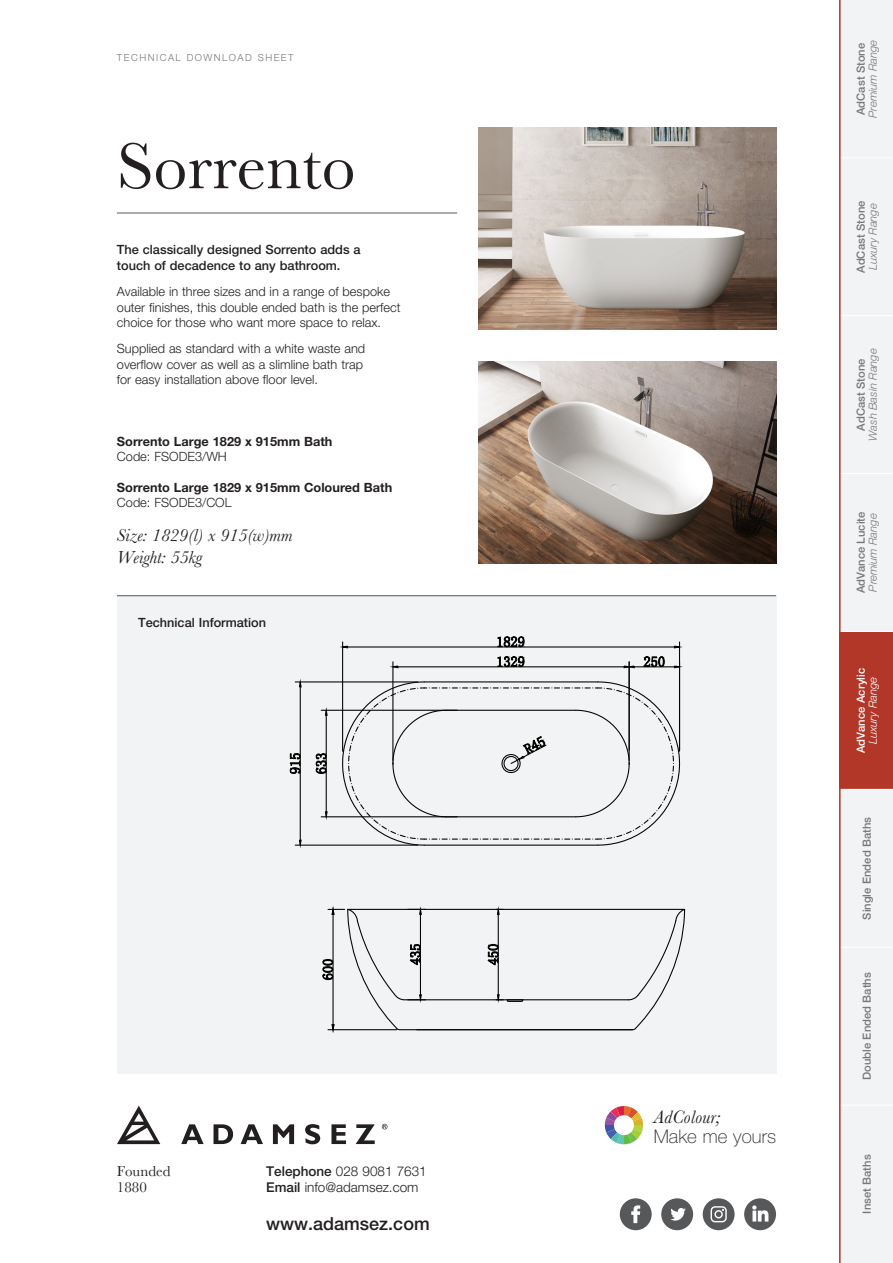
<style>
.page{position:relative;width:893px;height:1263px;background:#fff}
.page>*{position:absolute;margin:0;border:0;box-sizing:border-box;transform-origin:0 0}
.t1{font:67.5px "Baskerville";color:#231f20}
.t2{font:100 18.75px "Helvetica Neue";letter-spacing:.005em;color:#231f20}
.t3{font:italic 18.75px "Baskerville";letter-spacing:.005em;color:#231f20}
.t4{font:italic 18px "Baskerville";color:#231f20}
.t5{font:500 18px "Helvetica Neue";color:#231f20}
.t6{font:15px "Baskerville";color:#231f20}
.t7{font:300 13.5px "Helvetica Neue";color:#231f20}
.t8{font:300 12.75px/15.3px "Helvetica Neue";color:#231f20}
.t9{font:700 12.75px/15.3px "Helvetica Neue";color:#231f20}
.t10{font:500 12.75px "Helvetica Neue";color:#231f20}
.t11{font:500 11.25px "Helvetica Neue";color:#76787b}
.t12{font:italic 300 11.25px "Helvetica Neue";letter-spacing:-.005em;color:#76787b}
.t13{font:500 11.25px "Helvetica Neue";color:#fff}
.t14{font:italic 300 11.25px "Helvetica Neue";color:#fff}
.t15{font:300 9.75px "Helvetica Neue";letter-spacing:.15em;color:#76787b}
.s1{font-weight:300}
.s2{font-weight:500}
</style>
<div class="page">
<img style="left:478px;top:361px;width:298px;height:202px">
<hr style="left:117px;top:213px;width:340px;height:1px;background:#57585a">
<svg style="left:605px;top:1106px;width:38px;height:38px"></svg>
<img style="left:478px;top:128px;width:298px;height:202px">
<div style="left:117px;top:595px;width:659px;height:479px;background:#f2f3f4"></div>
<svg style="left:117px;top:1106px;width:43px;height:38px"></svg>
<svg style="left:181px;top:1124px;width:23px;height:20px"></svg>
<svg style="left:214px;top:1124px;width:19px;height:20px"></svg>
<svg style="left:241px;top:1124px;width:22px;height:20px"></svg>
<svg style="left:273px;top:1124px;width:21px;height:20px"></svg>
<svg style="left:305px;top:1124px;width:15px;height:20px"></svg>
<svg style="left:331px;top:1124px;width:15px;height:20px"></svg>
<svg style="left:356px;top:1124px;width:19px;height:20px"></svg>
<svg style="left:382px;top:1124px;width:5px;height:5px"></svg>
<div style="left:661px;top:1198px;width:32px;height:32px;background:#57585a;border-radius:50%"></div>
<svg style="left:670px;top:1208px;width:16px;height:12px"></svg>
<div style="left:703px;top:1198px;width:32px;height:32px;background:#57585a;border-radius:50%"></div>
<svg style="left:711px;top:1206px;width:16px;height:16px"></svg>
<div style="left:620px;top:1198px;width:32px;height:32px;background:#57585a;border-radius:50%"></div>
<svg style="left:631px;top:1205px;width:9px;height:18px"></svg>
<div style="left:744px;top:1198px;width:32px;height:32px;background:#57585a;border-radius:50%"></div>
<svg style="left:752px;top:1205px;width:16px;height:16px"></svg>
<hr style="left:117px;top:595px;width:659px;height:1px;background:#57585a">
<div style="left:840px;top:0;width:53px;height:158px;background:#f2f3f4"></div>
<div style="left:840px;top:158px;width:53px;height:158px;background:#f2f3f4"></div>
<div style="left:840px;top:316px;width:53px;height:158px;background:#f2f3f4"></div>
<div style="left:840px;top:474px;width:53px;height:157px;background:#f2f3f4"></div>
<div style="left:840px;top:631px;width:53px;height:158px;background:#b23729"></div>
<div style="left:840px;top:789px;width:53px;height:158px;background:#f2f3f4"></div>
<div style="left:840px;top:947px;width:53px;height:158px;background:#f2f3f4"></div>
<div style="left:840px;top:1105px;width:53px;height:158px;background:#f2f3f4"></div>
<hr style="left:840px;top:157px;width:53px;height:1px;background:#fff">
<hr style="left:840px;top:315px;width:53px;height:1px;background:#fff">
<hr style="left:840px;top:473px;width:53px;height:1px;background:#fff">
<hr style="left:840px;top:631px;width:53px;height:1px;background:#fff">
<hr style="left:840px;top:789px;width:53px;height:1px;background:#fff">
<hr style="left:840px;top:947px;width:53px;height:1px;background:#fff">
<hr style="left:840px;top:1105px;width:53px;height:1px;background:#fff">
<hr style="left:839px;top:0;width:2px;height:1263px;background:#b23729">
<hr style="left:342px;top:642px;width:1px;height:109px;background:#050504">
<hr style="left:679px;top:642px;width:1px;height:109px;background:#050504">
<hr style="left:348px;top:646px;width:326px;height:1px;background:#050504">
<svg style="left:340px;top:645px;width:9px;height:4px"></svg>
<svg style="left:673px;top:645px;width:10px;height:4px"></svg>
<svg style="left:341px;top:681px;width:340px;height:165px"></svg>
<hr style="left:679px;top:662px;width:1px;height:88px;background:#050504">
<hr style="left:634px;top:666px;width:40px;height:1px;background:#050504">
<svg style="left:673px;top:665px;width:10px;height:4px"></svg>
<hr style="left:321px;top:710px;width:136px;height:1px;background:#050504">
<hr style="left:321px;top:816px;width:136px;height:1px;background:#050504">
<hr style="left:326px;top:715px;width:1px;height:97px;background:#050504">
<svg style="left:324px;top:707px;width:4px;height:9px"></svg>
<svg style="left:324px;top:810px;width:4px;height:10px"></svg>
<svg style="left:315px;top:738px;width:12px;height:48px"></svg>
<hr style="left:295px;top:681px;width:123px;height:1px;background:#050504">
<hr style="left:295px;top:844px;width:123px;height:2px;background:#050504">
<hr style="left:300px;top:687px;width:1px;height:153px;background:#050504">
<svg style="left:298px;top:679px;width:4px;height:9px"></svg>
<svg style="left:298px;top:839px;width:4px;height:9px"></svg>
<svg style="left:289px;top:748px;width:12px;height:29px"></svg>
<hr style="left:392px;top:662px;width:1px;height:98px;background:#050504">
<hr style="left:629px;top:662px;width:1px;height:98px;background:#050504">
<hr style="left:398px;top:666px;width:226px;height:1px;background:#050504">
<svg style="left:390px;top:665px;width:9px;height:4px"></svg>
<svg style="left:622px;top:656px;width:45px;height:13px"></svg>
<svg style="left:497px;top:636px;width:58px;height:32px"></svg>
<svg style="left:322px;top:906px;width:364px;height:127px"></svg>
<p class="t15" style="left:117px;top:51px;width:178px">TECHNICAL DOWNLOAD SHEET</p>
<p class="t1" style="left:117px;top:123px;width:240px">Sorrento</p>
<p class="t10" style="left:117px;top:242px;width:245px">The classically designed Sorrento adds a</p>
<p class="t10" style="left:117px;top:258px;width:225px">touch of decadence to any bathroom.</p>
<p class="t8" style="left:117px;top:284px;width:285px">Available in three sizes and in a range of bespoke outer finishes, this double ended bath is the perfect choice for those who want more space to relax.</p>
<p class="t8" style="left:117px;top:341px;width:250px">Supplied as standard with a white waste and</p>
<p class="t8" style="left:117px;top:356px;width:248px">overflow cover as well as a slimline bath trap</p>
<p class="t8" style="left:117px;top:372px;width:203px">for easy installation above floor level.</p>
<p class="t9" style="left:117px;top:433px;width:217px">Sorrento Large 1829 x 915mm Bath<br><span class="s1">Code: FSODE3/WH</span></p>
<p class="t9" style="left:117px;top:479px;width:277px">Sorrento Large 1829 x 915mm Coloured Bath<br><span class="s1">Code: FSODE3/COL</span></p>
<p class="t4" style="left:117px;top:523px;width:177px">Size: 1829(l) x 915(w)mm</p>
<p class="t4" style="left:117px;top:546px;width:87px">Weight: 55kg</p>
<p class="t10" style="left:138px;top:614px;width:129px">Technical Information</p>
<p class="t6" style="left:117px;top:1162px;width:55px">Founded</p>
<p class="t6" style="left:117px;top:1178px;width:31px">1880</p>
<p class="t7" style="left:266px;top:1163px;width:162px"><span class="s2">Telephone</span> 028 9081 7631</p>
<p class="t7" style="left:266px;top:1179px;width:154px"><span class="s2">Email</span> info@adamsez.com</p>
<p class="t5" style="left:266px;top:1213px;width:165px">www.adamsez.com</p>
<p class="t3" style="left:654px;top:1104px;width:68px">AdColour;</p>
<p class="t2" style="left:654px;top:1125px;width:124px">Make me yours</p>
<p class="t11" style="left:854px;top:115px;width:74px;rotate:-90deg">AdCast Stone</p>
<p class="t12" style="left:866px;top:118px;width:80px;rotate:-90deg">Premium Range</p>
<p class="t11" style="left:854px;top:273px;width:74px;rotate:-90deg">AdCast Stone</p>
<p class="t12" style="left:866px;top:270px;width:68px;rotate:-90deg">Luxury Range</p>
<p class="t11" style="left:854px;top:431px;width:74px;rotate:-90deg">AdCast Stone</p>
<p class="t12" style="left:866px;top:441px;width:94px;rotate:-90deg">Wash Basin Range</p>
<p class="t11" style="left:854px;top:593px;width:83px;rotate:-90deg">AdVance Lucite</p>
<p class="t12" style="left:866px;top:592px;width:80px;rotate:-90deg">Premium Range</p>
<p class="t13" style="left:854px;top:753px;width:87px;rotate:-90deg">AdVance Acrylic</p>
<p class="t14" style="left:866px;top:744px;width:68px;rotate:-90deg">Luxury Range</p>
<p class="t11" style="left:860px;top:920px;width:104px;rotate:-90deg">Single Ended Baths</p>
<p class="t11" style="left:860px;top:1080px;width:109px;rotate:-90deg">Double Ended Baths</p>
<p class="t11" style="left:860px;top:1213px;width:61px;rotate:-90deg">Inset Baths</p>
</div>
